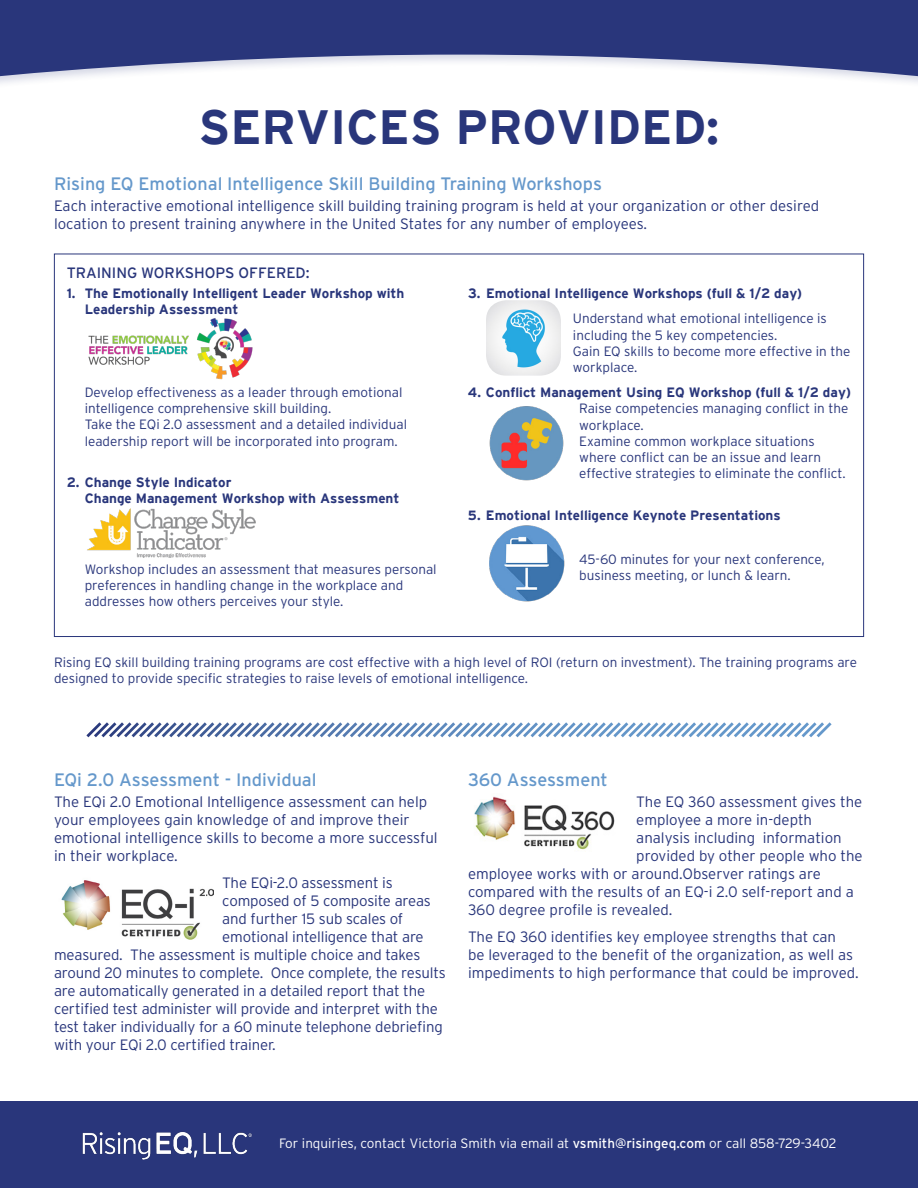
<style>
.page{position:relative;width:918px;height:1188px;background:#fff}
.page>*{position:absolute;margin:0;border:0;box-sizing:border-box;transform-origin:0 0}
.t1{font:700 48px "Interstate";color:#29367b}
.t2{font:18px "Interstate";color:#6598cb}
.t3{font:300 15px/18px "Interstate";letter-spacing:-.01em;color:#29367b}
.t4{font:15px "Interstate";color:#29367b}
.t5{font:300 13.5px/16.2px "Interstate";color:#29367b}
.t6{font:700 13.5px/16.2px "Interstate";color:#29367b}
.t7{font:300 13.5px "Interstate";color:#fff}
.s1{font-weight:400}
</style>
<div class="page">
<div style="left:0;top:1102px;width:918px;height:86px;background:#29367b"></div>
<img style="left:61px;top:880px;width:152px;height:60px">
<img style="left:474px;top:796px;width:141px;height:54px">
<svg style="left:54px;top:253px;width:810px;height:384px"></svg>
<svg style="left:0;top:0;width:918px;height:79px;background:#545f96"></svg>
<img style="left:82px;top:1131px;width:170px;height:29px">
<svg style="left:86px;top:722px;width:746px;height:16px"></svg>
<h1 class="t1" style="left:199px;top:101px;width:522px">SERVICES PROVIDED:</h1>
<p class="t2" style="left:54px;top:173px;width:550px">Rising EQ Emotional Intelligence Skill Building Training Workshops</p>
<p class="t3" style="left:54px;top:197px;width:767px">Each interactive emotional intelligence skill building training program is held at your organization or other desired location to present training anywhere in the United States for any number of employees.</p>
<p class="t4" style="left:67px;top:264px;width:244px">TRAINING WORKSHOPS OFFERED:</p>
<p class="t6" style="left:85px;top:285px;width:321px;text-indent:-18px">1. The Emotionally Intelligent Leader Workshop with<br>Leadership Assessment</p>
<p class="t6" style="left:468px;top:285px;width:336px">3. Emotional Intelligence Workshops (full &amp; 1/2 day)</p>
<p class="t5" style="left:573px;top:310px;width:279px">Understand what emotional intelligence is including the 5 key competencies.<br>Gain EQ skills to become more effective in the workplace.</p>
<p class="t6" style="left:468px;top:384px;width:385px">4. Conflict Management Using EQ Workshop (full &amp; 1/2 day)</p>
<p class="t5" style="left:579px;top:400px;width:271px">Raise competencies managing conflict in the workplace.<br>Examine common workplace situations where conflict can be an issue and learn effective strategies to eliminate the conflict.</p>
<p class="t6" style="left:468px;top:507px;width:314px">5. Emotional Intelligence Keynote Presentations</p>
<p class="t5" style="left:579px;top:551px;width:247px">45-60 minutes for your next conference, business meeting, or lunch &amp; learn.</p>
<p class="t5" style="left:85px;top:384px;width:324px">Develop effectiveness as a leader through emotional intelligence comprehensive skill building.<br>Take the EQi 2.0 assessment and a detailed individual leadership report will be incorporated into program.</p>
<p class="t6" style="left:85px;top:474px;width:316px;text-indent:-18px">2. Change Style Indicator<br>Change Management Workshop with Assessment</p>
<p class="t5" style="left:85px;top:561px;width:353px">Workshop includes an assessment that measures personal preferences in handling change in the workplace and addresses how others perceives your style.</p>
<p class="t5" style="left:54px;top:654px;width:805px">Rising EQ skill building training programs are cost effective with a high level of ROI (return on investment). The training programs are designed to provide specific strategies to raise levels of emotional intelligence.</p>
<p class="t2" style="left:54px;top:769px;width:264px">EQi 2.0 Assessment - Individual</p>
<p class="t3" style="left:54px;top:793px;width:385px">The EQi 2.0 Emotional Intelligence assessment can help your employees gain knowledge of and improve their emotional intelligence skills to become a more successful in their workplace.</p>
<p class="t3" style="left:222px;top:874px;width:172px">The EQi-2.0 assessment is</p>
<p class="t3" style="left:222px;top:892px;width:210px">composed of 5 composite areas</p>
<p class="t3" style="left:222px;top:910px;width:182px">and further 15 sub scales of</p>
<p class="t3" style="left:222px;top:928px;width:203px">emotional intelligence that are</p>
<p class="t3" style="left:54px;top:946px;width:368px">measured. The assessment is multiple choice and takes</p>
<p class="t3" style="left:54px;top:964px;width:393px">around 20 minutes to complete. Once complete, the results</p>
<p class="t3" style="left:54px;top:982px;width:373px">are automatically generated in a detailed report that the</p>
<p class="t3" style="left:54px;top:1000px;width:385px">certified test administer will provide and interpret with the</p>
<p class="t3" style="left:54px;top:1018px;width:390px">test taker individually for a 60 minute telephone debriefing</p>
<p class="t3" style="left:54px;top:1036px;width:223px">with your EQi 2.0 certified trainer.</p>
<p class="t2" style="left:468px;top:769px;width:141px">360 Assessment</p>
<p class="t3" style="left:636px;top:793px;width:228px">The EQ 360 assessment gives the</p>
<p class="t3" style="left:636px;top:811px;width:177px">employee a more in-depth</p>
<p class="t3" style="left:636px;top:829px;width:207px">analysis including information</p>
<p class="t3" style="left:636px;top:847px;width:228px">provided by other people who the</p>
<p class="t3" style="left:468px;top:865px;width:354px">employee works with or around.Observer ratings are</p>
<p class="t3" style="left:468px;top:883px;width:387px">compared with the results of an EQ-i 2.0 self-report and a</p>
<p class="t3" style="left:468px;top:901px;width:206px">360 degree profile is revealed.</p>
<p class="t3" style="left:468px;top:928px;width:392px">The EQ 360 identifies key employee strengths that can<br>be leveraged to the benefit of the organization, as well as impediments to high performance that could be improved.</p>
<p class="t7" style="left:279px;top:1135px;width:559px">For inquiries, contact Victoria Smith via email at <span class="s1">vsmith@risingeq.com</span> or call 858-729-3402</p>
</div>
